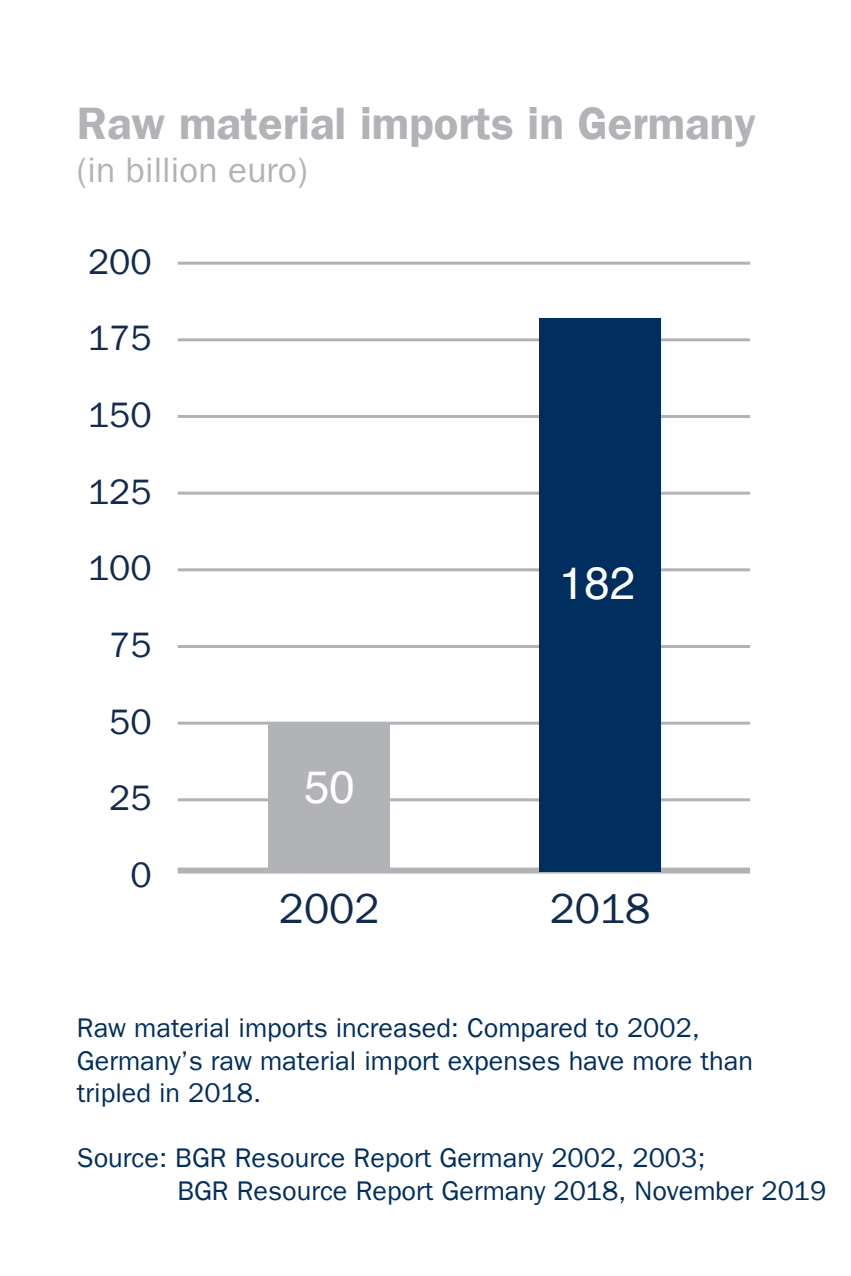
<style>
.page{position:relative;width:851px;height:1276px;background:#fff}
.page>*{position:absolute;margin:0;border:0;box-sizing:border-box;transform-origin:0 0}
.t1{font:600 45.6px "Franklin Gothic LT";color:#b2b3b7}
.t2{font:45.6px "Helvetica";color:#fff}
.t3{font:42px "Franklin Gothic LT";color:#112b4e}
.t4{font:35.4px/76.5px "Franklin Gothic LT";color:#112b4e}
.t5{font:35.4px "Franklin Gothic LT";color:#b2b3b7}
.t6{font:27px/32.4px "Franklin Gothic LT";color:#002e5e}
</style>
<div class="page">
<hr style="left:178px;top:492px;width:572px;height:3px;background:#b2b3b7">
<hr style="left:178px;top:415px;width:572px;height:3px;background:#b2b3b7">
<hr style="left:178px;top:262px;width:572px;height:3px;background:#b2b3b7">
<hr style="left:178px;top:338px;width:572px;height:3px;background:#b2b3b7">
<div style="left:178px;top:867px;width:572px;height:6px;background:#b2b3b7"></div>
<hr style="left:178px;top:721px;width:572px;height:3px;background:#b2b3b7">
<hr style="left:178px;top:798px;width:572px;height:3px;background:#b2b3b7">
<hr style="left:178px;top:645px;width:572px;height:3px;background:#b2b3b7">
<hr style="left:178px;top:568px;width:572px;height:3px;background:#b2b3b7">
<div style="left:268px;top:723px;width:122px;height:148px;background:#b2b3b7"></div>
<div style="left:539px;top:318px;width:121px;height:553px;background:#002e5e"></div>
<h1 class="t1" style="left:77px;top:97px;width:680px">Raw material imports in Germany</h1>
<h3 class="t5" style="left:77px;top:149px;width:232px">(in billion euro)</h3>
<h3 class="t4" style="left:88px;top:224px;width:65px">200<br>175</h3>
<h3 class="t4" style="left:88px;top:377px;width:65px">150</h3>
<h3 class="t4" style="left:88px;top:454px;width:65px">125</h3>
<h3 class="t4" style="left:88px;top:530px;width:65px">100</h3>
<h3 class="t4" style="left:109px;top:607px;width:44px">75</h3>
<h3 class="t4" style="left:109px;top:683px;width:44px">50<br>25</h3>
<h3 class="t4" style="left:130px;top:837px;width:23px">0</h3>
<h1 class="t2" style="left:304px;top:752px;width:52px">50</h1>
<h1 class="t2" style="left:559px;top:547px;width:77px">182</h1>
<h2 class="t3" style="left:279px;top:885px;width:102px">2002</h2>
<h2 class="t3" style="left:549px;top:885px;width:102px">2018</h2>
<p class="t6" style="left:77px;top:1012px;width:677px">Raw material imports increased: Compared to 2002,<br>Germany’s raw material import expenses have more than tripled in 2018.</p>
<p class="t6" style="left:177px;top:1142px;width:650px;text-indent:-100px">Source: BGR Resource Report Germany 2002, 2003;<br>BGR Resource Report Germany 2018, November 2019</p>
</div>
